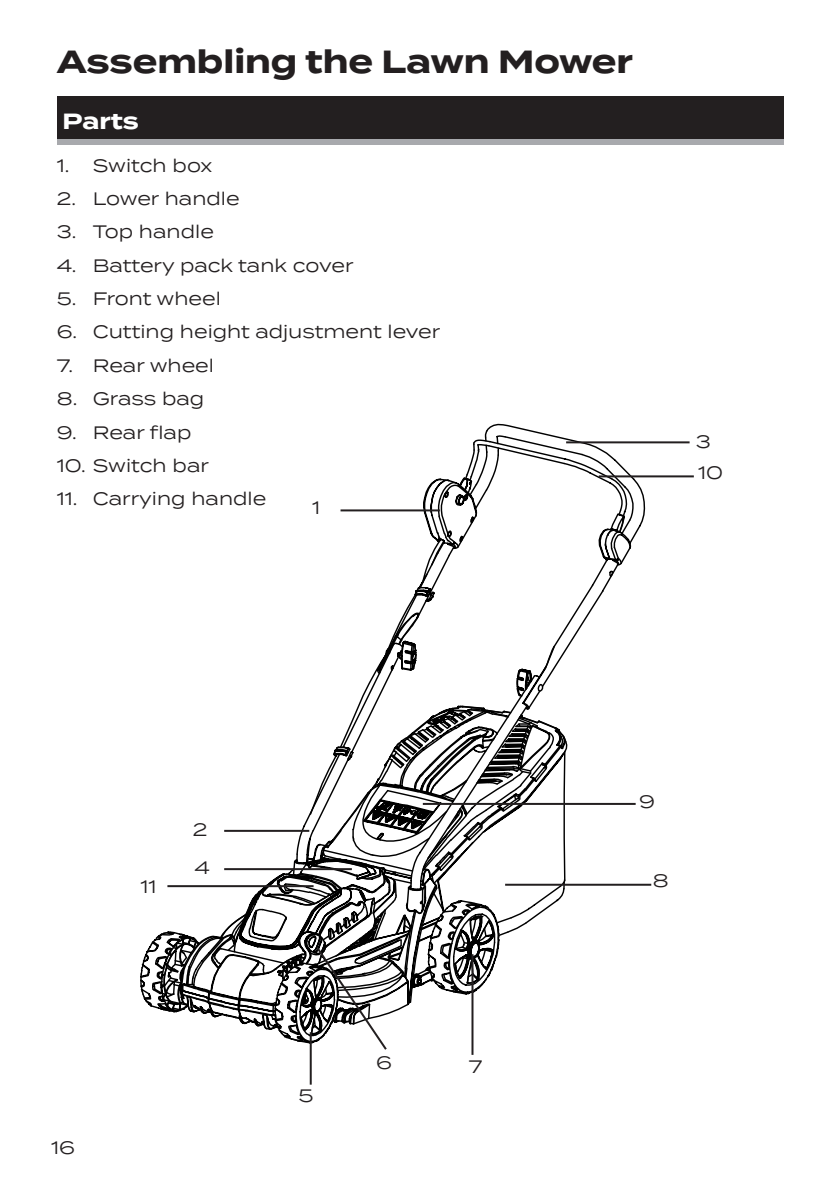
<style>
.page{position:relative;width:840px;height:1191px;background:#fff}
.page>*{position:absolute;margin:0;border:0;box-sizing:border-box;transform-origin:0 0}
.t1{font:700 32px "Termina";color:#231f20}
.t2{font:700 22px "Termina";color:#fff}
.t3{font:18px/31.2px "Termina";color:#231f20}
</style>
<div class="page">
<div style="left:57px;top:103px;width:726px;height:42px;background:#a8a9ad"></div>
<div style="left:57px;top:96px;width:726px;height:43px;background:#231f20"></div>
<svg style="left:466px;top:435px;width:164px;height:41px"></svg>
<svg style="left:426px;top:477px;width:205px;height:409px"></svg>
<svg style="left:423px;top:490px;width:52px;height:19px"></svg>
<hr style="left:566px;top:441px;width:123px;height:2px;background:#231f20">
<hr style="left:598px;top:475px;width:95px;height:2px;background:#231f20">
<hr style="left:340px;top:509px;width:99px;height:2px;background:#231f20">
<svg style="left:140px;top:514px;width:489px;height:571px"></svg>
<hr style="left:505px;top:883px;width:146px;height:2px;background:#231f20">
<hr style="left:422px;top:803px;width:213px;height:2px;background:#231f20">
<h1 class="t1" style="left:57px;top:38px;width:577px">Assembling the Lawn Mower</h1>
<p class="t2" style="left:62px;top:105px;width:78px">Parts</p>
<p class="t3" style="left:57px;top:149px;width:157px">1. Switch box</p>
<p class="t3" style="left:57px;top:182px;width:184px">2. Lower handle</p>
<p class="t3" style="left:57px;top:216px;width:159px">3. Top handle</p>
<p class="t3" style="left:57px;top:249px;width:298px">4. Battery pack tank cover</p>
<p class="t3" style="left:57px;top:282px;width:166px">5. Front wheel</p>
<p class="t3" style="left:57px;top:316px;width:385px">6. Cutting height adjustment lever</p>
<p class="t3" style="left:57px;top:349px;width:159px">7. Rear wheel</p>
<p class="t3" style="left:57px;top:382px;width:149px">8. Grass bag</p>
<p class="t3" style="left:57px;top:416px;width:136px">9. Rear flap</p>
<p class="t3" style="left:57px;top:449px;width:153px">10. Switch bar</p>
<p class="t3" style="left:57px;top:482px;width:211px">11. Carrying handle</p>
<p class="t3" style="left:312px;top:491px;width:10px">1</p>
<p class="t3" style="left:695px;top:425px;width:29px">3<br>10</p>
<p class="t3" style="left:140px;top:870px;width:18px">11</p>
<p class="t3" style="left:193px;top:813px;width:16px">2</p>
<p class="t3" style="left:194px;top:851px;width:17px">4</p>
<p class="t3" style="left:51px;top:1131px;width:25px">16</p>
<p class="t3" style="left:298px;top:1079px;width:16px">5</p>
<p class="t3" style="left:376px;top:1046px;width:17px">6</p>
<p class="t3" style="left:468px;top:1050px;width:15px">7</p>
<p class="t3" style="left:638px;top:785px;width:17px">9</p>
<p class="t3" style="left:652px;top:864px;width:17px">8</p>
</div>
